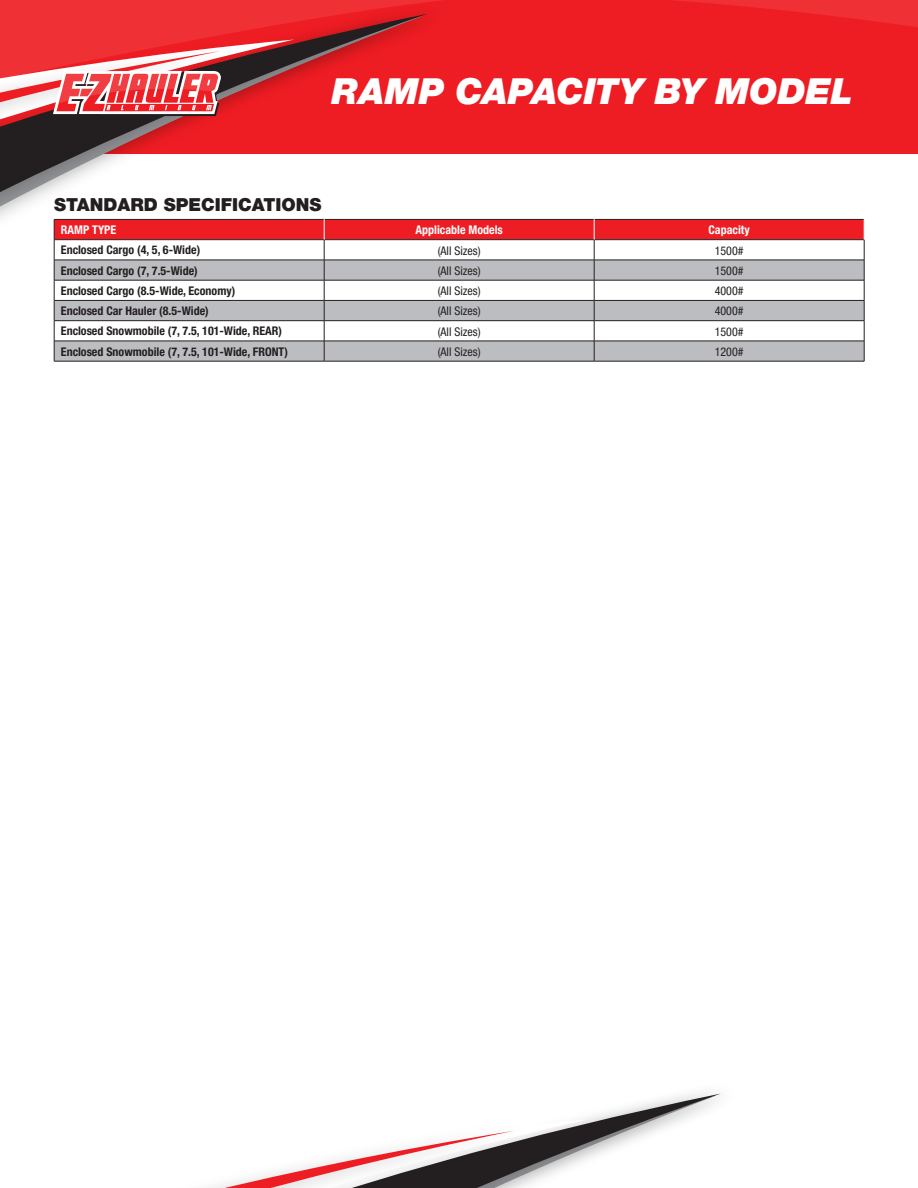
<style>
.page{position:relative;width:918px;height:1188px;background:#fff}
.page>*{position:absolute;margin:0;border:0;box-sizing:border-box;transform-origin:0 0}
.Default{font:italic 900 36px "Helvetica Neue";letter-spacing:-.005em;color:#fff}
.Default-2{font:900 18px "Helvetica Neue";color:#231f20}
.Default-3{font:700 condensed 12px "Helvetica Neue";color:#231f20}
.Default-4{font:condensed 12px "Helvetica Neue";color:#231f20}
.Default-5{font:700 condensed 12px "Helvetica Neue";color:#fff}
</style>
<div class="page">
<div style="left:0;top:0;width:918px;height:153px;background:#ee1d23"></div>
<svg style="left:675px;top:0;width:243px;height:27px"></svg>
<img style="left:0;top:0;width:460px;height:281px">
<svg style="left:0;top:14px;width:427px;height:245px"></svg>
<img style="left:0;top:28px;width:254px;height:12px">
<svg style="left:0;top:40px;width:294px;height:122px"></svg>
<hr style="left:54px;top:361px;width:270px;height:1px;background:#231f20">
<hr style="left:324px;top:361px;width:270px;height:1px;background:#231f20">
<hr style="left:594px;top:361px;width:270px;height:1px;background:#231f20">
<svg style="left:54px;top:219px;width:811px;height:142px"></svg>
<svg style="left:586px;top:1094px;width:134px;height:65px"></svg>
<svg style="left:212px;top:1119px;width:376px;height:69px"></svg>
<p class="Default" style="left:332px;top:69px;width:523px">RAMP CAPACITY BY MODEL</p>
<p class="Default-2" style="left:54px;top:194px;width:269px">STANDARD SPECIFICATIONS</p>
<p class="Default-5" style="left:61px;top:223px;width:57px">RAMP TYPE</p>
<p class="Default-5" style="left:415px;top:223px;width:89px">Applicable Models</p>
<p class="Default-5" style="left:709px;top:223px;width:43px">Capacity</p>
<p class="Default-3" style="left:61px;top:243px;width:141px">Enclosed Cargo (4, 5, 6-Wide)</p>
<p class="Default-4" style="left:438px;top:243px;width:44px">(All Sizes)</p>
<p class="Default-4" style="left:715px;top:243px;width:30px">1500#</p>
<p class="Default-3" style="left:61px;top:263px;width:138px">Enclosed Cargo (7, 7.5-Wide)</p>
<p class="Default-4" style="left:438px;top:264px;width:44px">(All Sizes)</p>
<p class="Default-4" style="left:715px;top:264px;width:30px">1500#</p>
<p class="Default-3" style="left:61px;top:283px;width:176px">Enclosed Cargo (8.5-Wide, Economy)</p>
<p class="Default-4" style="left:438px;top:284px;width:44px">(All Sizes)</p>
<p class="Default-4" style="left:715px;top:284px;width:30px">4000#</p>
<p class="Default-3" style="left:61px;top:304px;width:149px">Enclosed Car Hauler (8.5-Wide)</p>
<p class="Default-4" style="left:438px;top:304px;width:44px">(All Sizes)</p>
<p class="Default-4" style="left:715px;top:304px;width:30px">4000#</p>
<p class="Default-3" style="left:61px;top:324px;width:223px">Enclosed Snowmobile (7, 7.5, 101-Wide, REAR)</p>
<p class="Default-4" style="left:438px;top:324px;width:44px">(All Sizes)</p>
<p class="Default-4" style="left:715px;top:324px;width:30px">1500#</p>
<p class="Default-3" style="left:61px;top:344px;width:229px">Enclosed Snowmobile (7, 7.5, 101-Wide, FRONT)</p>
<p class="Default-4" style="left:438px;top:345px;width:44px">(All Sizes)</p>
<p class="Default-4" style="left:715px;top:345px;width:30px">1200#</p>
</div>
